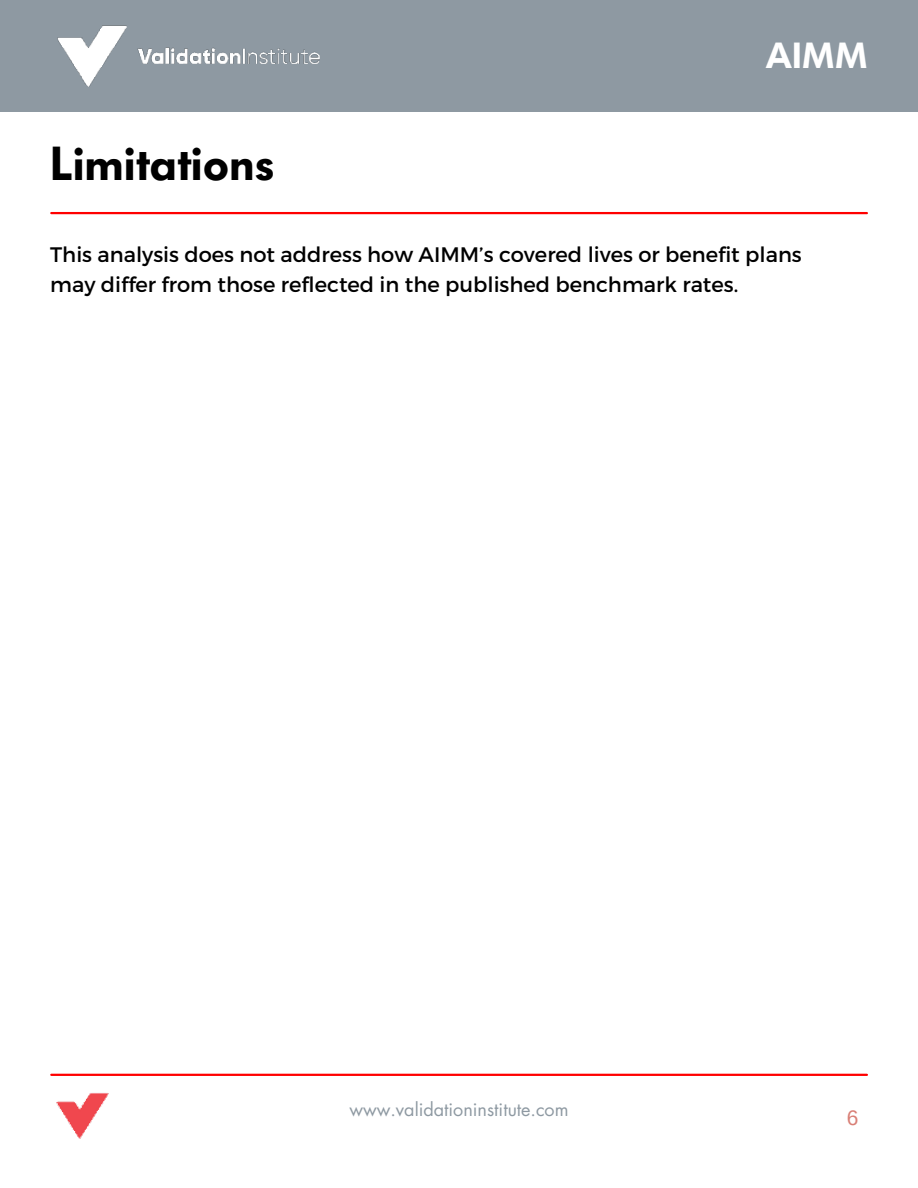
<style>
.page{position:relative;width:918px;height:1188px;background:#fff}
.page>*{position:absolute;margin:0;border:0;box-sizing:border-box;transform-origin:0 0}
.t1{font:600 47.25px "Futura BQ";color:#000}
.t2{font:600 36px "Futura BQ";color:#fff}
.t3{font:21px/29.2px "Montserrat";color:#000}
.t4{font:21px "Arimo";color:#d97f76}
.t5{font:18px "Futura LT";color:#8e99a2}
</style>
<div class="page">
<div style="left:0;top:0;width:918px;height:111px;background:#8e99a2"></div>
<img style="left:57px;top:25px;width:263px;height:62px">
<hr style="left:51px;top:1074px;width:816px;height:2px;background:#f00">
<img style="left:56px;top:1093px;width:53px;height:46px">
<hr style="left:51px;top:212px;width:816px;height:2px;background:#f00">
<h1 class="t1" style="left:50px;top:136px;width:226px">Limitations</h1>
<h2 class="t2" style="left:766px;top:35px;width:104px">AIMM</h2>
<p class="t3" style="left:50px;top:240px;width:753px">This analysis does not address how AIMM’s covered lives or benefit plans may differ from those reflected in the published benchmark rates.</p>
<p class="t5" style="left:349px;top:1098px;width:221px">www.validationinstitute.com</p>
<p class="t4" style="left:847px;top:1105px;width:13px">6</p>
</div>
